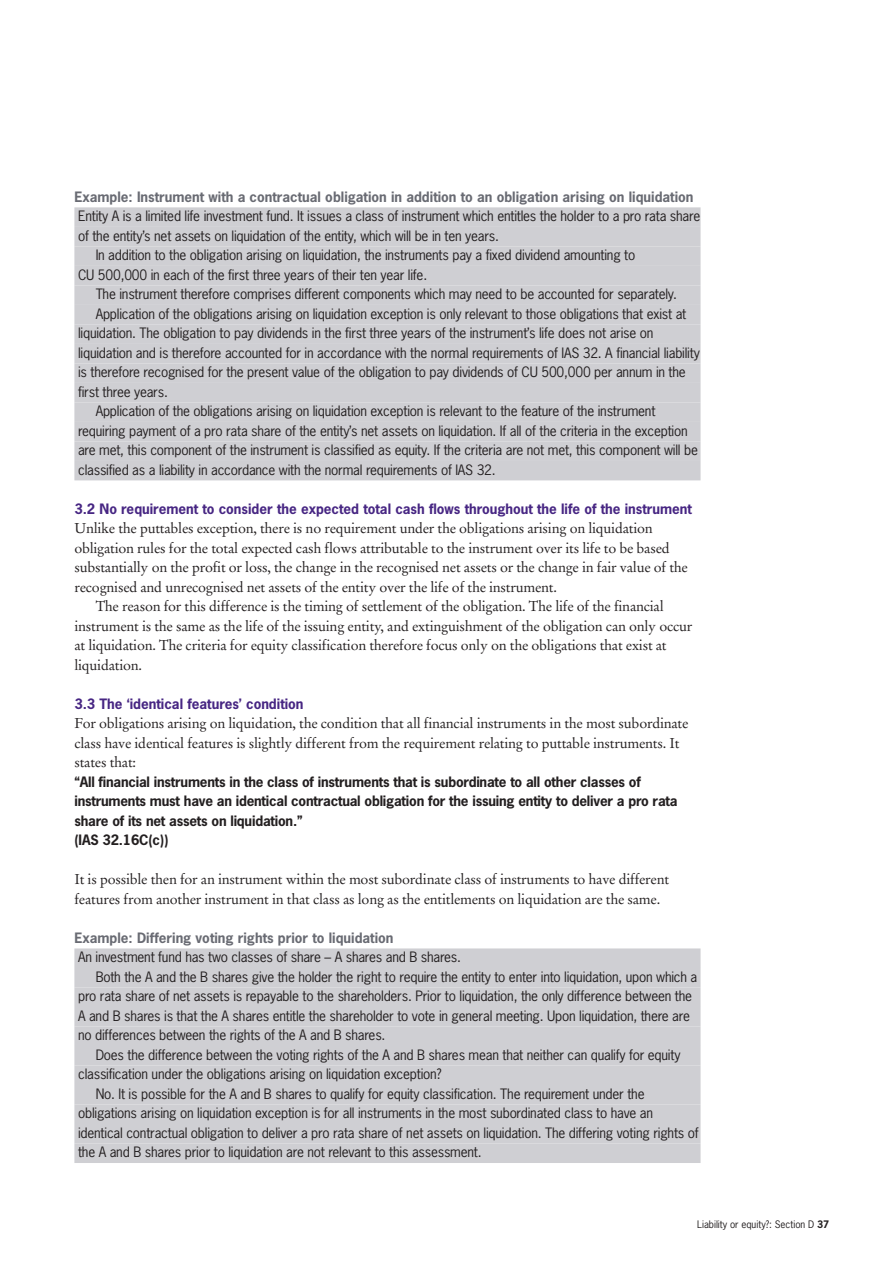
<style>
.page{position:relative;width:893px;height:1263px;background:#fff}
.page>*{position:absolute;margin:0;border:0;box-sizing:border-box;transform-origin:0 0}
.t1{font:14.25px/19.5px "Stempel Garamond";letter-spacing:-.015em;color:#231f20}
.t2{font:13.5px "News Gothic";letter-spacing:-.015em;color:#231f20}
.t3{font:700 13.5px/19.5px "News Gothic";letter-spacing:-.015em;color:#231f20}
.t4{font:700 13.5px "News Gothic";color:#696b73}
.t5{font:700 13.5px "News Gothic";color:#472683}
.t6{font:9.75px "News Gothic";color:#231f20}
.s1{font-weight:700}
</style>
<div class="page">
<div style="left:74px;top:207px;width:627px;height:20px;background:#cfcfd3"></div>
<div style="left:74px;top:227px;width:627px;height:19px;background:#cfcfd3"></div>
<div style="left:74px;top:246px;width:627px;height:20px;background:#cfcfd3"></div>
<div style="left:74px;top:266px;width:627px;height:19px;background:#cfcfd3"></div>
<div style="left:74px;top:285px;width:627px;height:20px;background:#cfcfd3"></div>
<div style="left:74px;top:305px;width:627px;height:19px;background:#cfcfd3"></div>
<div style="left:74px;top:324px;width:627px;height:20px;background:#cfcfd3"></div>
<div style="left:74px;top:344px;width:627px;height:19px;background:#cfcfd3"></div>
<div style="left:74px;top:363px;width:627px;height:20px;background:#cfcfd3"></div>
<div style="left:74px;top:383px;width:627px;height:19px;background:#cfcfd3"></div>
<div style="left:74px;top:402px;width:627px;height:20px;background:#cfcfd3"></div>
<div style="left:74px;top:422px;width:627px;height:19px;background:#cfcfd3"></div>
<div style="left:74px;top:441px;width:627px;height:20px;background:#cfcfd3"></div>
<div style="left:74px;top:461px;width:627px;height:19px;background:#cfcfd3"></div>
<div style="left:74px;top:948px;width:627px;height:20px;background:#cfcfd3"></div>
<div style="left:74px;top:968px;width:627px;height:19px;background:#cfcfd3"></div>
<div style="left:74px;top:987px;width:627px;height:20px;background:#cfcfd3"></div>
<div style="left:74px;top:1007px;width:627px;height:19px;background:#cfcfd3"></div>
<div style="left:74px;top:1026px;width:627px;height:20px;background:#cfcfd3"></div>
<div style="left:74px;top:1046px;width:627px;height:19px;background:#cfcfd3"></div>
<div style="left:74px;top:1065px;width:627px;height:20px;background:#cfcfd3"></div>
<div style="left:74px;top:1085px;width:627px;height:19px;background:#cfcfd3"></div>
<div style="left:74px;top:1104px;width:627px;height:20px;background:#cfcfd3"></div>
<div style="left:74px;top:1124px;width:627px;height:19px;background:#cfcfd3"></div>
<div style="left:74px;top:1143px;width:627px;height:20px;background:#cfcfd3"></div>
<p class="t4" style="left:74px;top:189px;width:621px">Example: Instrument with a contractual obligation in addition to an obligation arising on liquidation</p>
<p class="t2" style="left:78px;top:209px;width:624px">Entity A is a limited life investment fund. It issues a class of instrument which entitles the holder to a pro rata share</p>
<p class="t2" style="left:78px;top:228px;width:422px">of the entity’s net assets on liquidation of the entity, which will be in ten years.</p>
<p class="t2" style="left:96px;top:248px;width:541px">In addition to the obligation arising on liquidation, the instruments pay a fixed dividend amounting to</p>
<p class="t2" style="left:78px;top:267px;width:351px">CU 500,000 in each of the first three years of their ten year life.</p>
<p class="t2" style="left:96px;top:287px;width:583px">The instrument therefore comprises different components which may need to be accounted for separately.</p>
<p class="t2" style="left:96px;top:306px;width:592px">Application of the obligations arising on liquidation exception is only relevant to those obligations that exist at</p>
<p class="t2" style="left:78px;top:326px;width:577px">liquidation. The obligation to pay dividends in the first three years of the instrument’s life does not arise on</p>
<p class="t2" style="left:78px;top:345px;width:623px">liquidation and is therefore accounted for in accordance with the normal requirements of IAS 32. A financial liability</p>
<p class="t2" style="left:78px;top:365px;width:609px">is therefore recognised for the present value of the obligation to pay dividends of CU 500,000 per annum in the</p>
<p class="t2" style="left:78px;top:384px;width:91px">first three years.</p>
<p class="t2" style="left:96px;top:404px;width:561px">Application of the obligations arising on liquidation exception is relevant to the feature of the instrument</p>
<p class="t2" style="left:78px;top:423px;width:611px">requiring payment of a pro rata share of the entity’s net assets on liquidation. If all of the criteria in the exception</p>
<p class="t2" style="left:78px;top:443px;width:621px">are met, this component of the instrument is classified as equity. If the criteria are not met, this component will be</p>
<p class="t2" style="left:78px;top:462px;width:419px">classified as a liability in accordance with the normal requirements of IAS 32.</p>
<p class="t5" style="left:74px;top:501px;width:619px">3.2 No requirement to consider the expected total cash flows throughout the life of the instrument</p>
<p class="t1" style="left:74px;top:520px;width:580px">Unlike the puttables exception, there is no requirement under the obligations arising on liquidation</p>
<p class="t1" style="left:74px;top:539px;width:597px">obligation rules for the total expected cash flows attributable to the instrument over its life to be based</p>
<p class="t1" style="left:74px;top:559px;width:615px">substantially on the profit or loss, the change in the recognised net assets or the change in fair value of the</p>
<p class="t1" style="left:74px;top:578px;width:484px">recognised and unrecognised net assets of the entity over the life of the instrument.</p>
<p class="t1" style="left:96px;top:598px;width:570px">The reason for this difference is the timing of settlement of the obligation. The life of the financial</p>
<p class="t1" style="left:74px;top:617px;width:620px">instrument is the same as the life of the issuing entity, and extinguishment of the obligation can only occur</p>
<p class="t1" style="left:74px;top:637px;width:594px">at liquidation. The criteria for equity classification therefore focus only on the obligations that exist at</p>
<p class="t1" style="left:74px;top:656px;width:69px">liquidation.</p>
<p class="t5" style="left:74px;top:696px;width:231px">3.3 The ‘identical features’ condition</p>
<p class="t1" style="left:74px;top:715px;width:615px">For obligations arising on liquidation, the condition that all financial instruments in the most subordinate class have identical features is slightly different from the requirement relating to puttable instruments. It states that:</p>
<p class="t3" style="left:74px;top:772px;width:605px">“All financial instruments in the class of instruments that is subordinate to all other classes of instruments must have an identical contractual obligation for the issuing entity to deliver a pro rata share of its net assets on liquidation.”<br>(IAS 32.16C(c))</p>
<p class="t1" style="left:74px;top:871px;width:596px">It is possible then for an instrument within the most subordinate class of instruments to have different features from another instrument in that class as long as the entitlements on liquidation are the same.</p>
<p class="t4" style="left:74px;top:930px;width:321px">Example: Differing voting rights prior to liquidation</p>
<p class="t2" style="left:78px;top:950px;width:384px">An investment fund has two classes of share – A shares and B shares.</p>
<p class="t2" style="left:96px;top:969px;width:603px">Both the A and the B shares give the holder the right to require the entity to enter into liquidation, upon which a</p>
<p class="t2" style="left:78px;top:989px;width:615px">pro rata share of net assets is repayable to the shareholders. Prior to liquidation, the only difference between the</p>
<p class="t2" style="left:78px;top:1008px;width:613px">A and B shares is that the A shares entitle the shareholder to vote in general meeting. Upon liquidation, there are</p>
<p class="t2" style="left:78px;top:1028px;width:309px">no differences between the rights of the A and B shares.</p>
<p class="t2" style="left:96px;top:1047px;width:586px">Does the difference between the voting rights of the A and B shares mean that neither can qualify for equity</p>
<p class="t2" style="left:78px;top:1067px;width:365px">classification under the obligations arising on liquidation exception?</p>
<p class="t2" style="left:96px;top:1086px;width:550px">No. It is possible for the A and B shares to qualify for equity classification. The requirement under the</p>
<p class="t2" style="left:78px;top:1106px;width:577px">obligations arising on liquidation exception is for all instruments in the most subordinated class to have an</p>
<p class="t2" style="left:78px;top:1125px;width:622px">identical contractual obligation to deliver a pro rata share of net assets on liquidation. The differing voting rights of</p>
<p class="t2" style="left:78px;top:1145px;width:405px">the A and B shares prior to liquidation are not relevant to this assessment.</p>
<p class="t6" style="left:697px;top:1219px;width:134px">Liability or equity?: Section D <span class="s1">37</span></p>
</div>
